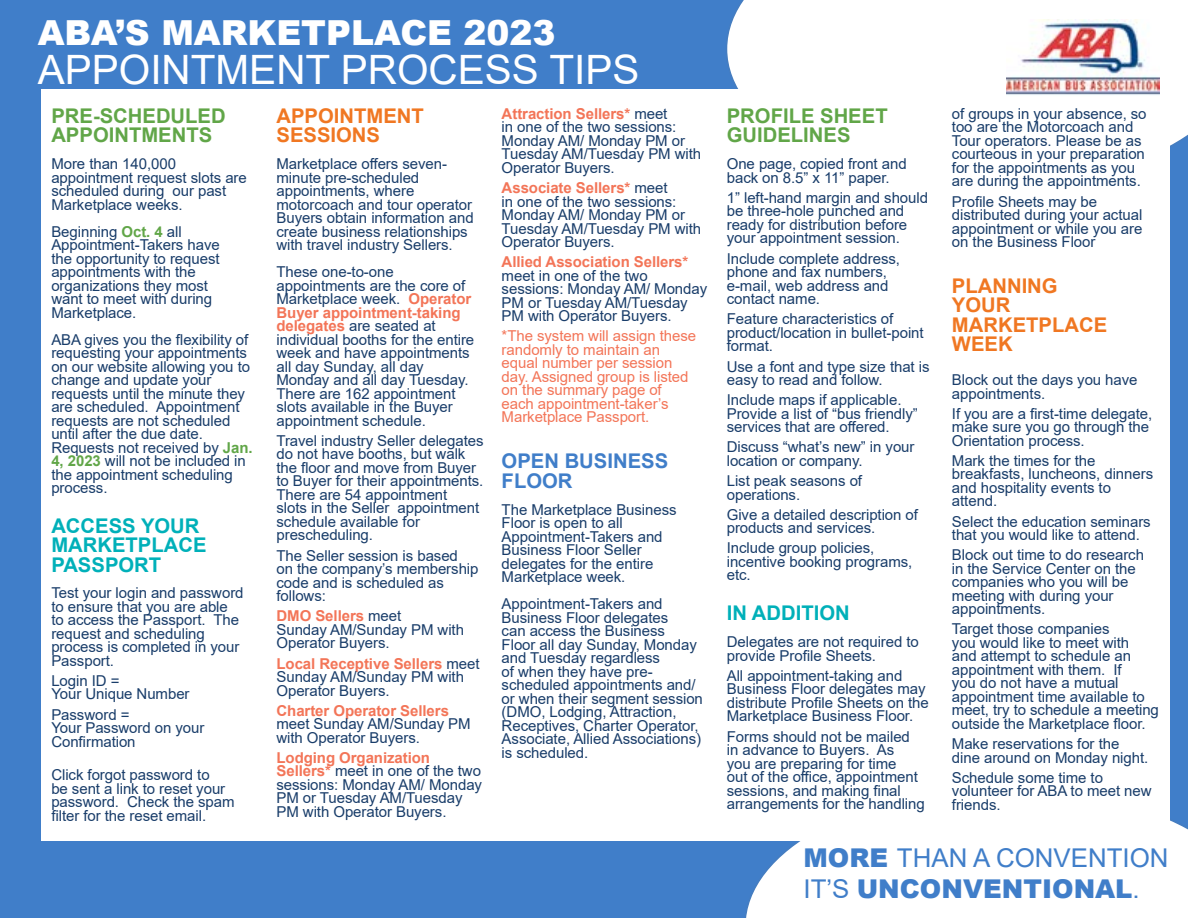
<style>
.page{position:relative;width:1188px;height:918px;background:#407ec9}
.page>*{position:absolute;margin:0;border:0;box-sizing:border-box;transform-origin:0 0}
.t1{font:40.5px "Arial";color:#fff}
.t2{font:900 34.5px "Arial";color:#fff}
.t3{font:25.8px/31px "Arial";color:#407ec9}
.t4{font:700 20.25px/19.5px "Arial";color:#61a648}
.t5{font:700 20.25px/19.5px "Arial";color:#f07722}
.t6{font:700 20.25px/19.5px "Arial";color:#00b0b9}
.t7{font:700 20.25px/19.5px "Arial";color:#407ec9}
.t8{font:15px/13.5px "Arial";letter-spacing:-.005em;color:#193d6a}
.t9{font:15px/13.5px "Arial";letter-spacing:-.005em;color:#f37558}
.t10{font:700 15px "Arial";letter-spacing:-.005em;color:#f37558}
.s1{font-weight:700;color:#61a648}
.s2{font-weight:700;color:#f37558}
.s3{font-weight:900}
</style>
<div class="page">
<div style="left:726px;top:0;width:462px;height:146px;background:#fff"></div>
<div style="left:746px;top:820px;width:442px;height:98px;background:#fff"></div>
<div style="left:41px;top:90px;width:1129px;height:751px;background:#fff"></div>
<img style="left:1006px;top:20px;width:153px;height:75px">
<h2 class="t2" style="left:38px;top:8px;width:519px">ABA’S MARKETPLACE 2023</h2>
<h1 class="t1" style="left:38px;top:42px;width:603px">APPOINTMENT PROCESS TIPS</h1>
<h3 class="t4" style="left:51px;top:106px;width:176px">PRE-SCHEDULED<br>APPOINTMENTS</h3>
<p class="t8" style="left:51px;top:157px;width:197px">More than 140,000 appointment request slots are scheduled during our past<br>Marketplace weeks.</p>
<p class="t8" style="left:51px;top:225px;width:170px">Beginning <span class="s1">Oct. 4</span> all<br>Appointment-Takers have the opportunity to request appointments with the organizations they most want to meet with during<br>Marketplace.</p>
<p class="t8" style="left:51px;top:333px;width:203px">ABA gives you the flexibility of requesting your appointments on our website allowing you to change and update your requests until the minute they are scheduled. Appointment requests are not scheduled until after the due date.<br>Requests not received by <span class="s1">Jan.<br>4, 2023</span> will not be included in the appointment scheduling process.</p>
<h3 class="t6" style="left:51px;top:516px;width:157px">ACCESS YOUR<br>MARKETPLACE<br>PASSPORT</h3>
<p class="t8" style="left:51px;top:586px;width:194px">Test your login and password to ensure that you are able to access the Passport. The request and scheduling process is completed in your<br>Passport.</p>
<p class="t8" style="left:51px;top:674px;width:140px">Login ID =<br>Your Unique Number</p>
<p class="t8" style="left:51px;top:707px;width:155px">Password =<br>Your Password on your<br>Confirmation</p>
<p class="t8" style="left:51px;top:768px;width:185px">Click forgot password to<br>be sent a link to reset your password. Check the spam filter for the reset email.</p>
<h3 class="t5" style="left:277px;top:106px;width:149px">APPOINTMENT<br>SESSIONS</h3>
<p class="t8" style="left:277px;top:157px;width:199px">Marketplace offers seven&shy;minute pre-scheduled appointments, where motorcoach and tour operator<br>Buyers obtain information and create business relationships with travel industry Sellers.</p>
<p class="t8" style="left:277px;top:265px;width:199px">These one-to-one appointments are the core of<br>Marketplace week. <span class="s2">Operator<br>Buyer appointment-taking delegates</span> are seated at individual booths for the entire week and have appointments all day Sunday, all day<br>Monday and all day Tuesday.<br>There are 162 appointment slots available in the Buyer appointment schedule.</p>
<p class="t8" style="left:277px;top:434px;width:209px">Travel industry Seller delegates do not have booths, but walk the floor and move from Buyer to Buyer for their appointments.<br>There are 54 appointment<br>slots in the Seller appointment schedule available for prescheduling.</p>
<p class="t8" style="left:277px;top:549px;width:204px">The Seller session is based<br>on the company’s membership code and is scheduled as follows:</p>
<p class="t8" style="left:277px;top:609px;width:189px"><span class="s2">DMO Sellers</span> meet<br>Sunday AM/Sunday PM with<br>Operator Buyers.</p>
<p class="t8" style="left:277px;top:656px;width:205px"><span class="s2">Local Receptive Sellers</span> meet<br>Sunday AM/Sunday PM with<br>Operator Buyers.</p>
<p class="t10" style="left:277px;top:700px;width:174px">Charter Operator Sellers</p>
<p class="t8" style="left:277px;top:717px;width:196px">meet Sunday AM/Sunday PM with Operator Buyers.</p>
<p class="t8" style="left:277px;top:751px;width:207px"><span class="s2">Lodging Organization<br>Sellers*</span> meet in one of the two sessions: Monday AM/ Monday<br>PM or Tuesday AM/Tuesday<br>PM with Operator Buyers.</p>
<p class="t8" style="left:502px;top:107px;width:201px"><span class="s2">Attraction Sellers*</span> meet<br>in one of the two sessions:<br>Monday AM/ Monday PM or<br>Tuesday AM/Tuesday PM with<br>Operator Buyers.</p>
<p class="t8" style="left:502px;top:181px;width:201px"><span class="s2">Associate Sellers*</span> meet<br>in one of the two sessions:<br>Monday AM/ Monday PM or<br>Tuesday AM/Tuesday PM with<br>Operator Buyers.</p>
<p class="t10" style="left:502px;top:251px;width:188px">Allied Association Sellers*</p>
<p class="t8" style="left:502px;top:269px;width:207px">meet in one of the two sessions: Monday AM/ Monday<br>PM or Tuesday AM/Tuesday<br>PM with Operator Buyers.</p>
<p class="t9" style="left:502px;top:329px;width:196px">*The system will assign these randomly to maintain an equal number per session day. Assigned group is listed on the summary page of each appointment-taker’s<br>Marketplace Passport.</p>
<h3 class="t7" style="left:502px;top:452px;width:168px">OPEN BUSINESS<br>FLOOR</h3>
<p class="t8" style="left:502px;top:503px;width:177px">The Marketplace Business<br>Floor is open to all<br>Appointment-Takers and<br>Business Floor Seller delegates for the entire<br>Marketplace week.</p>
<p class="t8" style="left:502px;top:597px;width:203px">Appointment-Takers and<br>Business Floor delegates<br>can access the Business<br>Floor all day Sunday, Monday and Tuesday regardless<br>of when they have pre&shy;scheduled appointments and/ or when their segment session (DMO, Lodging, Attraction,<br>Receptives, Charter Operator,<br>Associate, Allied Associations) is scheduled.</p>
<h3 class="t4" style="left:727px;top:106px;width:162px">PROFILE SHEET<br>GUIDELINES</h3>
<p class="t8" style="left:727px;top:157px;width:181px">One page, copied front and back on 8.5” x 11” paper.</p>
<p class="t8" style="left:727px;top:191px;width:203px">1” left-hand margin and should be three-hole punched and ready for distribution before your appointment session.</p>
<p class="t8" style="left:727px;top:252px;width:175px">Include complete address, phone and fax numbers, e-mail, web address and contact name.</p>
<p class="t8" style="left:727px;top:312px;width:198px">Feature characteristics of product/location in bullet-point format.</p>
<p class="t8" style="left:727px;top:359px;width:204px">Use a font and type size that is easy to read and follow.</p>
<p class="t8" style="left:727px;top:393px;width:193px">Include maps if applicable.<br>Provide a list of “bus friendly” services that are offered.</p>
<p class="t8" style="left:727px;top:440px;width:189px">Discuss “what’s new” in your location or company.</p>
<p class="t8" style="left:727px;top:474px;width:137px">List peak seasons of operations.</p>
<p class="t8" style="left:727px;top:508px;width:193px">Give a detailed description of products and services.</p>
<p class="t8" style="left:727px;top:541px;width:187px">Include group policies, incentive booking programs, etc.</p>
<h3 class="t6" style="left:727px;top:604px;width:124px">IN ADDITION</h3>
<p class="t8" style="left:727px;top:635px;width:194px">Delegates are not required to provide Profile Sheets.</p>
<p class="t8" style="left:727px;top:669px;width:204px">All appointment-taking and<br>Business Floor delegates may distribute Profile Sheets on the<br>Marketplace Business Floor.</p>
<p class="t8" style="left:727px;top:729px;width:199px">Forms should not be mailed in advance to Buyers. As<br>you are preparing for time<br>out of the office, appointment sessions, and making final arrangements for the handling</p>
<p class="t8" style="left:952px;top:107px;width:196px">of groups in your absence, so too are the Motorcoach and<br>Tour operators. Please be as courteous in your preparation for the appointments as you are during the appointments.</p>
<p class="t8" style="left:952px;top:194px;width:192px">Profile Sheets may be distributed during your actual appointment or while you are on the Business Floor</p>
<h3 class="t5" style="left:952px;top:276px;width:157px">PLANNING<br>YOUR<br>MARKETPLACE<br>WEEK</h3>
<p class="t8" style="left:952px;top:373px;width:187px">Block out the days you have appointments.</p>
<p class="t8" style="left:952px;top:407px;width:202px">If you are a first-time delegate, make sure you go through the<br>Orientation process.</p>
<p class="t8" style="left:952px;top:454px;width:203px">Mark the times for the breakfasts, luncheons, dinners and hospitality events to attend.</p>
<p class="t8" style="left:952px;top:514px;width:200px">Select the education seminars that you would like to attend.</p>
<p class="t8" style="left:952px;top:548px;width:194px">Block out time to do research in the Service Center on the companies who you will be meeting with during your appointments.</p>
<p class="t8" style="left:952px;top:622px;width:209px">Target those companies<br>you would like to meet with<br>and attempt to schedule an appointment with them. If<br>you do not have a mutual appointment time available to meet, try to schedule a meeting outside the Marketplace floor.</p>
<p class="t8" style="left:952px;top:737px;width:198px">Make reservations for the dine around on Monday night.</p>
<p class="t8" style="left:952px;top:771px;width:201px">Schedule some time to volunteer for ABA to meet new friends.</p>
<h3 class="t3" style="left:804px;top:842px;width:367px"><span class="s3">MORE</span> THAN A CONVENTION<br>IT’S <span class="s3">UNCONVENTIONAL</span>.</h3>
</div>
